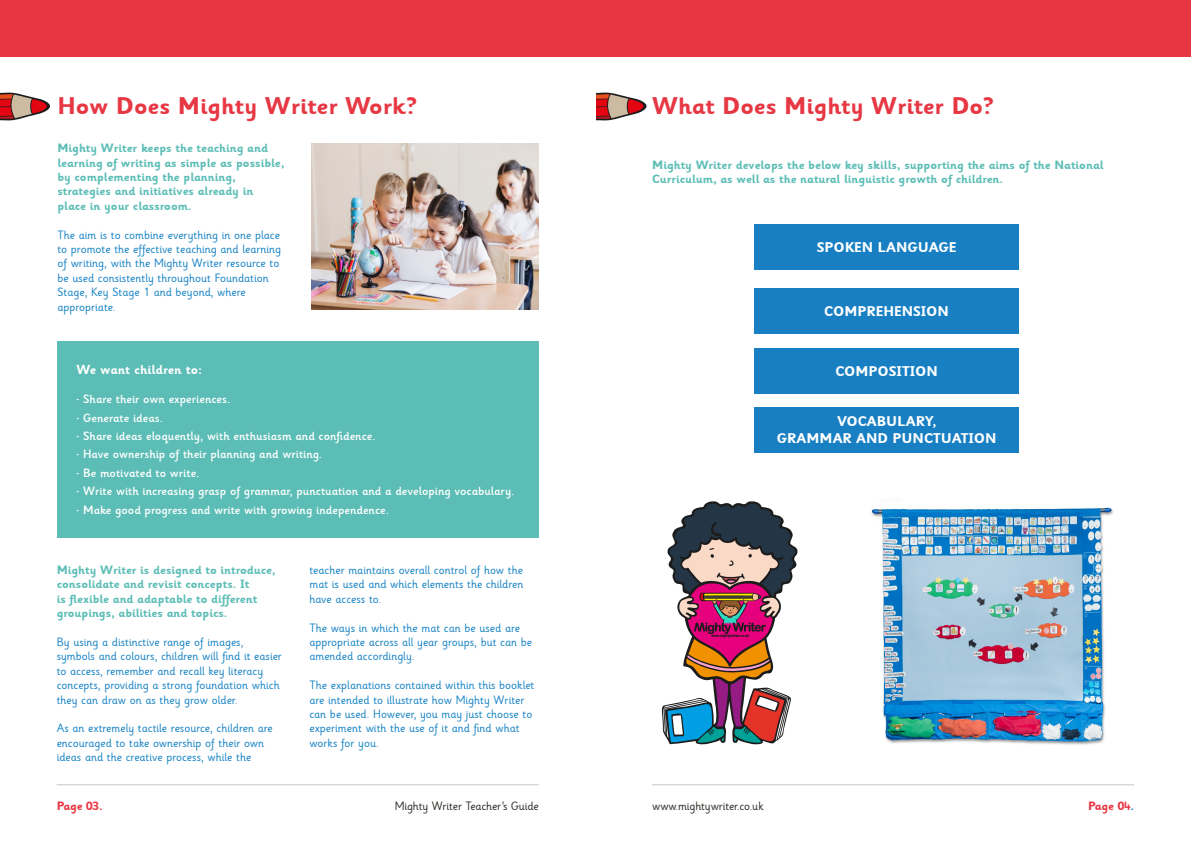
<style>
.page{position:relative;width:1191px;height:842px;background:#fff}
.page>*{position:absolute;margin:0;border:0;box-sizing:border-box;transform-origin:0 0}
.t1{font:700 24px "Sassoon Infant Rg";color:#e73743}
.t2{font:700 14px/16.8px "Sassoon Infant Rg";color:#fff;text-align:center}
.t3{font:700 13px "Sassoon Infant Rg";color:#fff}
.t4{font:12px/14.4px "Sassoon Infant Rg";color:#1481c4}
.t5{font:700 12px/14.4px "Sassoon Infant Rg";color:#5bbdb5}
.t6{font:500 12px "Sassoon Infant Md";color:#fff}
.t7{font:12px "Sassoon Infant Rg";letter-spacing:-.01em;color:#2e2a25}
.t8{font:700 12px "Sassoon Infant Rg";letter-spacing:-.01em;color:#e73743}
.s1{color:#187fc3}
</style>
<div class="page">
<div style="left:0;top:0;width:595px;height:57px;background:#e73743"></div>
<div style="left:595px;top:0;width:596px;height:57px;background:#e73743"></div>
<div style="left:57px;top:341px;width:481px;height:197px;background:#5bbdb5"></div>
<img style="left:312px;top:144px;width:227px;height:166px">
<hr style="left:57px;top:784px;width:482px;height:1px;background:#cac7c6">
<div style="left:754px;top:224px;width:265px;height:46px;background:#187fc3"></div>
<div style="left:754px;top:289px;width:265px;height:45px;background:#187fc3"></div>
<div style="left:754px;top:348px;width:265px;height:45px;background:#187fc3"></div>
<div style="left:754px;top:407px;width:265px;height:46px;background:#187fc3"></div>
<hr style="left:652px;top:784px;width:482px;height:1px;background:#cac7c6">
<svg style="left:661px;top:501px;width:137px;height:243px"></svg>
<img style="left:871px;top:507px;width:242px;height:238px">
<svg style="left:0;top:92px;width:50px;height:29px"></svg>
<svg style="left:596px;top:92px;width:50px;height:29px"></svg>
<h1 class="t1" style="left:57px;top:93px;width:360px">How Does Mighty Writer Work?</h1>
<h1 class="t1" style="left:652px;top:93px;width:342px">What Does Mighty Writer Do?</h1>
<p class="t5" style="left:57px;top:141px;width:229px">Mighty Writer keeps the teaching and learning of writing as simple as possible, by complementing the planning, strategies and initiatives already in place in your classroom.</p>
<p class="t4" style="left:57px;top:228px;width:225px">The aim is to combine everything in one place to promote the effective teaching and learning of writing, with the Mighty Writer resource to be used consistently throughout Foundation Stage, Key Stage 1 and beyond, where appropriate.</p>
<p class="t5" style="left:652px;top:158px;width:453px">Mighty Writer develops the below key skills, supporting the aims of the National<br>Curriculum, as well as the natural linguistic growth of children.</p>
<p class="t2" style="left:816px;top:239px;width:141px">SPOKEN LANGUAGE</p>
<p class="t2" style="left:824px;top:304px;width:126px">COMPREHENSION</p>
<p class="t3" style="left:77px;top:363px;width:127px">We want children to:</p>
<p class="t6" style="left:77px;top:392px;width:155px">• Share their own experiences.</p>
<p class="t6" style="left:77px;top:411px;width:88px">• Generate ideas.</p>
<p class="t6" style="left:77px;top:429px;width:300px">• Share ideas eloquently, with enthusiasm and confidence.</p>
<p class="t6" style="left:77px;top:448px;width:247px">• Have ownership of their planning and writing.</p>
<p class="t6" style="left:77px;top:466px;width:124px">• Be motivated to write.</p>
<p class="t6" style="left:77px;top:484px;width:439px">• Write with increasing grasp of grammar, punctuation and a developing vocabulary.</p>
<p class="t6" style="left:77px;top:503px;width:314px">• Make good progress and write with growing independence.</p>
<p class="t5" style="left:57px;top:563px;width:220px">Mighty Writer is designed to introduce, consolidate and revisit concepts. It<br>is flexible and adaptable to different groupings, abilities and topics.</p>
<p class="t4" style="left:57px;top:635px;width:227px">By using a distinctive range of images, symbols and colours, children will find it easier to access, remember and recall key literacy concepts, providing a strong foundation which they can draw on as they grow older.</p>
<p class="t4" style="left:57px;top:722px;width:218px">As an extremely tactile resource, children are encouraged to take ownership of their own ideas and the creative process, while the</p>
<p class="t4" style="left:309px;top:563px;width:215px;text-align:justify">teacher maintains overall control of how the mat is used and which elements the children have access to.</p>
<p class="t4" style="left:309px;top:621px;width:224px">The ways in which the mat can be used are appropriate across all year groups, but can be amended accordingly.</p>
<p class="t4" style="left:309px;top:678px;width:226px">The explanations contained within this booklet are intended to illustrate how Mighty Writer can be used. However, you may just choose to experiment with the use of it and find what works for you.</p>
<p class="t8" style="left:57px;top:799px;width:48px">Page 03.</p>
<p class="t7" style="left:395px;top:799px;width:145px">Mighty Writer Teacher’s Guide</p>
<p class="t2" style="left:835px;top:363px;width:104px">COMPOSITION</p>
<p class="t2" style="left:776px;top:414px;width:221px">VOCABULARY,<br>GRAMMAR AND PUNCTUATION</p>
<p class="t7" style="left:652px;top:799px;width:113px">www.mightywriter.co.uk</p>
<p class="t8" style="left:1088px;top:799px;width:48px">Page 04<span class="s1">.</span></p>
</div>
